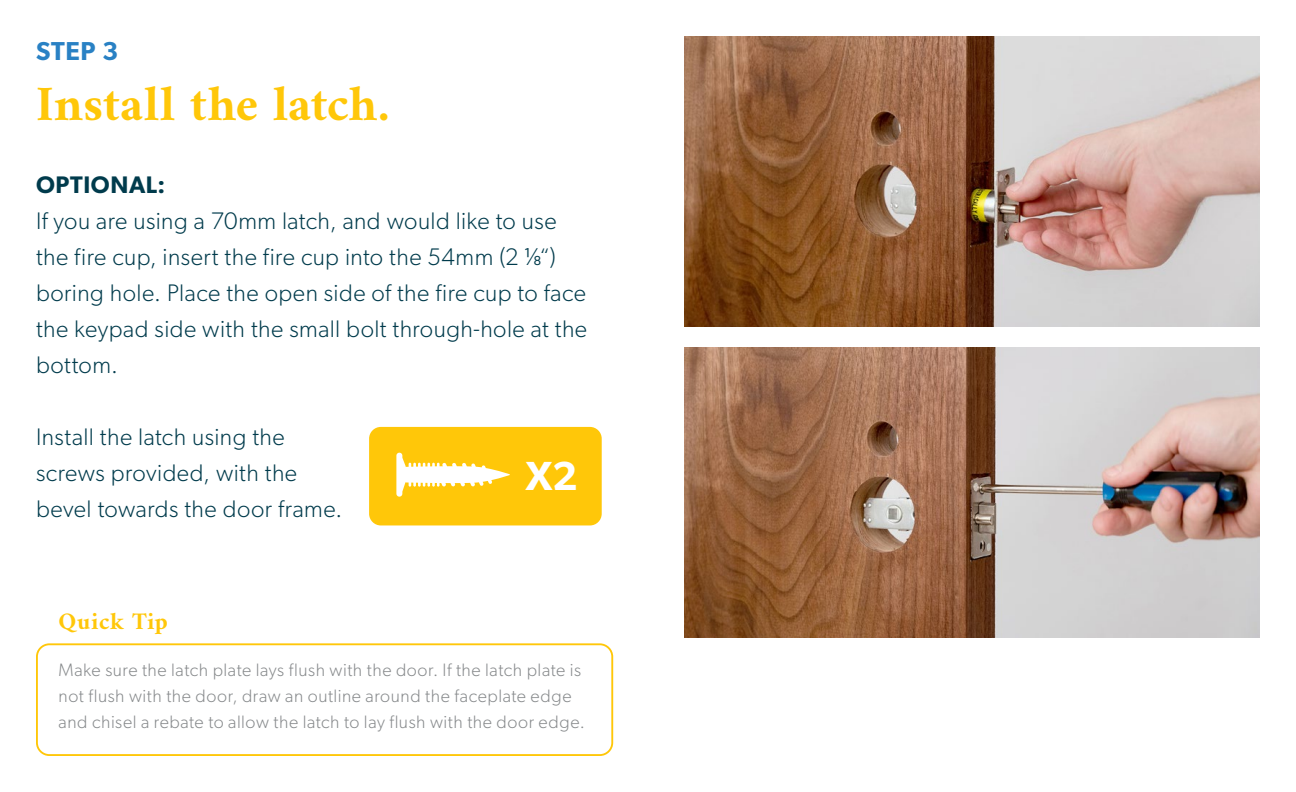
<style>
.page{position:relative;width:1296px;height:792px;background:#fff}
.page>*{position:absolute;margin:0;border:0;box-sizing:border-box;transform-origin:0 0}
.Main_Headlines{font:700 50px "Amiri";letter-spacing:.005em;color:#ffc709}
.t1{font:600 40.8px "Gibson";color:#fff}
.Main_Headlines-2{font:600 26px "Gibson";color:#2981c4}
.Body_Copy{font:300 24px/36px "Gibson";letter-spacing:.02em;color:#003b4c}
.Body_Copy-2{font:700 24px "Amiri";letter-spacing:.02em;color:#ffc709}
.Notes_Copy{font:300 18px/26px "Gibson";letter-spacing:.03em;color:#86898b}
.s1{font-weight:600}
.s2{font-family:"Gotham Narrow";font-weight:400}
</style>
<div class="page">
<img style="left:684px;top:37px;width:576px;height:290px">
<img style="left:684px;top:347px;width:576px;height:290px">
<div style="left:36px;top:643px;width:577px;height:113px;border:2px solid #ffc709;border-radius:12px"></div>
<div style="left:370px;top:428px;width:231px;height:97px;background:#ffc709;border-radius:11px"></div>
<div style="left:369px;top:427px;width:233px;height:98px;border:2px solid #ffc709;border-radius:11px"></div>
<svg style="left:396px;top:453px;width:114px;height:44px"></svg>
<p class="Main_Headlines-2" style="left:36px;top:35px;width:84px">STEP 3</p>
<p class="Main_Headlines" style="left:36px;top:73px;width:355px">Install the latch.</p>
<p class="Body_Copy" style="left:36px;top:167px;width:553px"><span class="s1">OPTIONAL:<br></span>If you are using a 70mm latch, and would like to use the fire cup, insert the fire cup into the 54mm (2 <span class="s2">1/8</span>“) boring hole. Place the open side of the fire cup to face the keypad side with the small bolt through-hole at the bottom.</p>
<p class="Body_Copy" style="left:36px;top:419px;width:308px">Install the latch using the screws provided, with the bevel towards the door frame.</p>
<p class="Body_Copy-2" style="left:59px;top:606px;width:111px">Quick Tip</p>
<h2 class="t1" style="left:526px;top:451px;width:53px">X2</h2>
<p class="Notes_Copy" style="left:59px;top:656px;width:528px">Make sure the latch plate lays flush with the door. If the latch plate is not flush with the door, draw an outline around the faceplate edge and chisel a rebate to allow the latch to lay flush with the door edge.</p>
</div>
